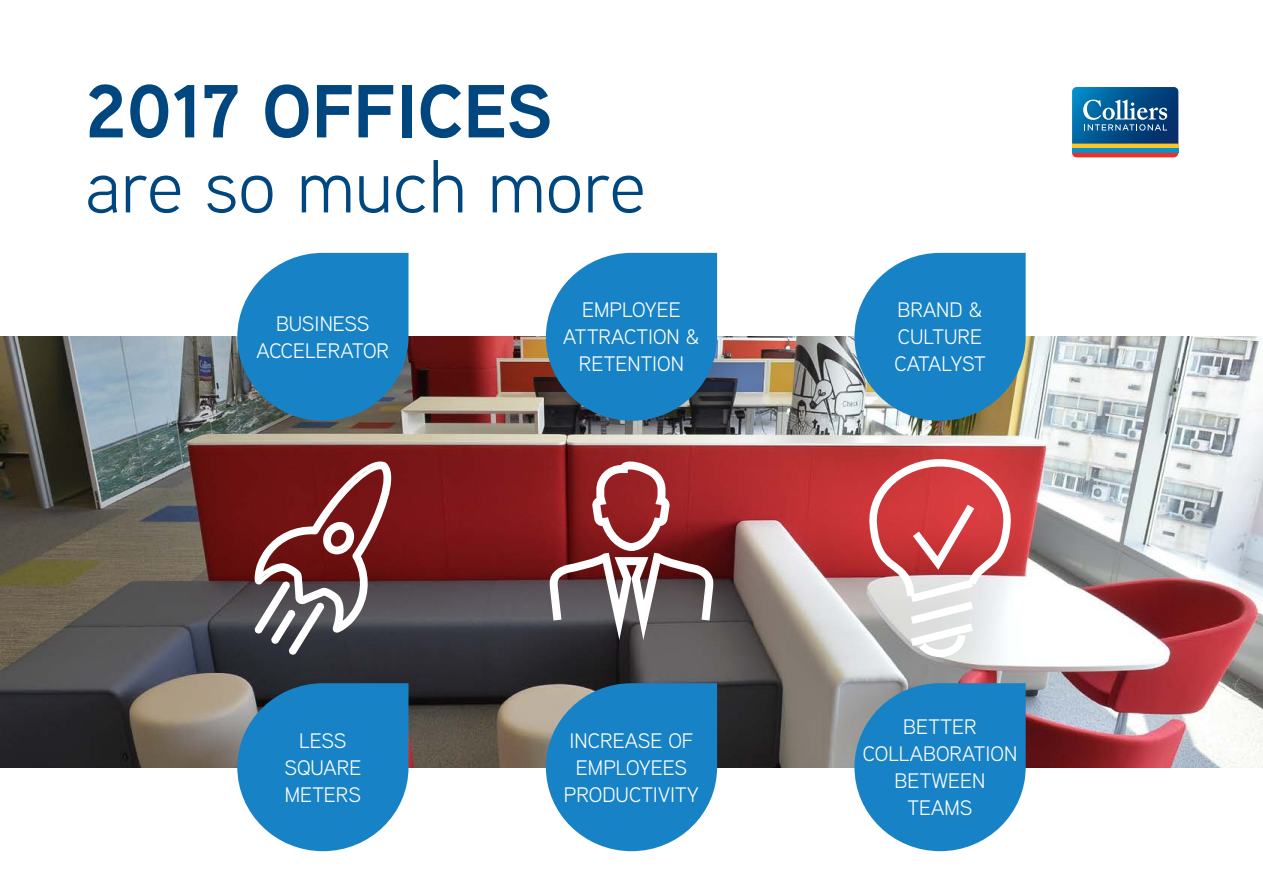
<style>
.page{position:relative;width:1263px;height:893px;background:#fff}
.page>*{position:absolute;margin:0;border:0;box-sizing:border-box;transform-origin:0 0}
.t1{font:75px "Aaux Next";color:#00467f}
.t2{font:700 75px "Aaux Next";color:#00467f}
.t3{font:21px/27px "Aaux Next";color:#fff;text-align:center}
</style>
<div class="page">
<svg style="left:1072px;top:87px;width:107px;height:71px;background:#3a6d90"></svg>
<img style="left:0;top:336px;width:1263px;height:431px">
<svg style="left:546px;top:454px;width:171px;height:206px;background:#874f52"></svg>
<svg style="left:863px;top:455px;width:147px;height:206px"></svg>
<svg style="left:546px;top:253px;width:171px;height:168px;background:#267fb8"></svg>
<svg style="left:546px;top:683px;width:171px;height:168px;background:#3790c7"></svg>
<svg style="left:854px;top:253px;width:172px;height:168px;background:#368ec3"></svg>
<svg style="left:854px;top:683px;width:172px;height:168px;background:#3790c8"></svg>
<svg style="left:237px;top:253px;width:171px;height:405px;background:#586178"></svg>
<svg style="left:237px;top:683px;width:171px;height:168px;background:#348dc5"></svg>
<h1 class="t2" style="left:85px;top:58px;width:469px">2017 OFFICES</h1>
<h1 class="t1" style="left:85px;top:136px;width:562px">are so much more</h1>
<p class="t3" style="left:256px;top:309px;width:134px">BUSINESS<br>ACCELERATOR</p>
<p class="t3" style="left:284px;top:726px;width:78px">LESS<br>SQUARE<br>METERS</p>
<p class="t3" style="left:563px;top:296px;width:138px">EMPLOYEE<br>ATTRACTION &amp;<br>RETENTION</p>
<p class="t3" style="left:564px;top:726px;width:137px">INCREASE OF<br>EMPLOYEES<br>PRODUCTIVITY</p>
<p class="t3" style="left:894px;top:296px;width:93px;text-align:left">BRAND &amp;<br>CULTURE<br>CATALYST</p>
<p class="t3" style="left:863px;top:712px;width:156px">BETTER<br>COLLABORATION<br>BETWEEN<br>TEAMS</p>
</div>
